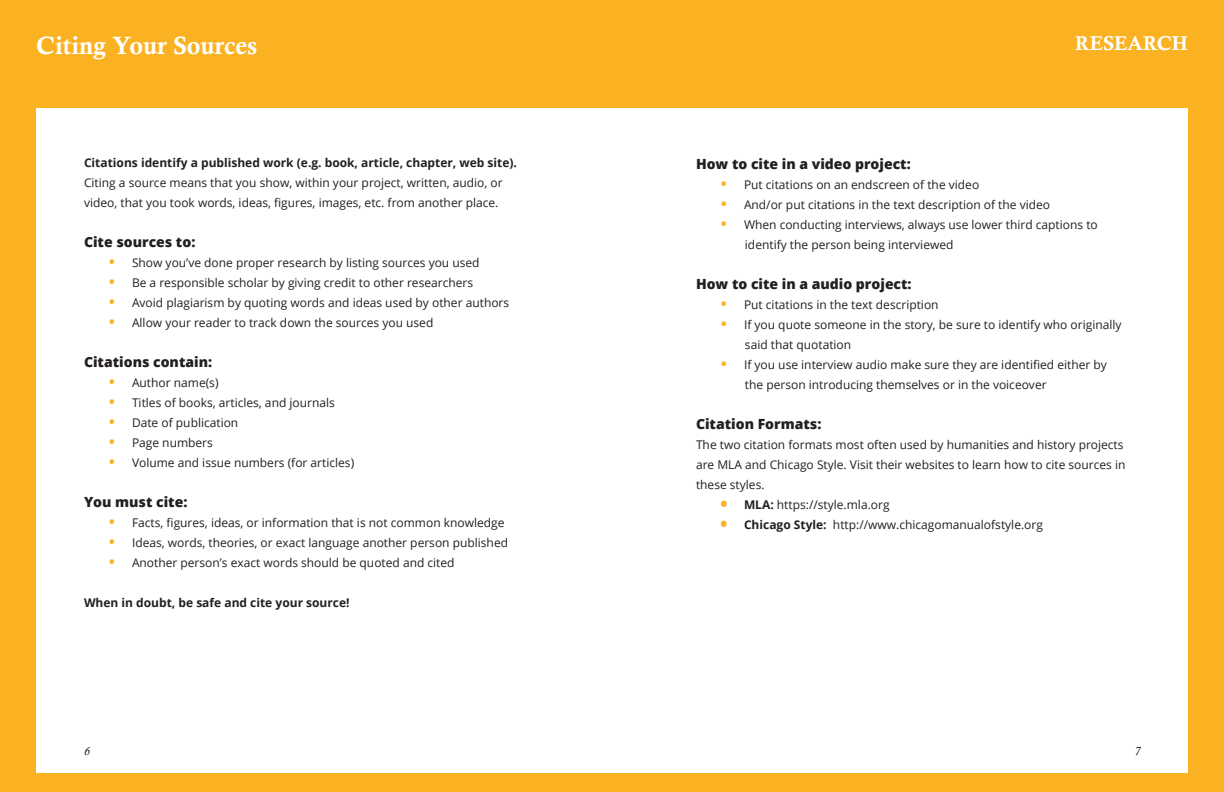
<style>
.page{position:relative;width:1224px;height:792px;background:#fbb222}
.page>*{position:absolute;margin:0;border:0;box-sizing:border-box;transform-origin:0 0}
.t1{font:25px "Calis MT Bol";color:#fff}
.t2{font:20px "Calis MT Bol";color:#fff}
.t3{font:800 14px "Open Sans";color:#231f20}
.t4{font:12px/20px "Open Sans";color:#231f20}
.t5{font:700 12px "Open Sans";color:#231f20}
.t6{font:italic 12px "Calisto";color:#231f20}
.s1{font-size:20px;color:#fbb222}
.s2{font-weight:700;font-size:20px;color:#fbb222}
.s3{font-weight:700}
</style>
<div class="page">
<div style="left:36px;top:108px;width:1152px;height:665px;background:#fff"></div>
<h1 class="t1" style="left:36px;top:31px;width:223px">Citing Your Sources</h1>
<h2 class="t2" style="left:1075px;top:32px;width:114px">RESEARCH</h2>
<p class="t5" style="left:84px;top:154px;width:435px">Citations identify a published work (e.g. book, article, chapter, web site).</p>
<p class="t4" style="left:84px;top:172px;width:420px">Citing a source means that you show, within your project, written, audio, or video, that you took words, ideas, figures, images, etc. from another place.</p>
<p class="t3" style="left:84px;top:231px;width:113px">Cite sources to:</p>
<p class="t4" style="left:108px;top:252px;width:373px"><span class="s1">•</span> Show you’ve done proper research by listing sources you used</p>
<p class="t4" style="left:108px;top:272px;width:367px"><span class="s1">•</span> Be a responsible scholar by giving credit to other researchers</p>
<p class="t4" style="left:108px;top:292px;width:403px"><span class="s1">•</span> Avoid plagiarism by quoting words and ideas used by other authors</p>
<p class="t4" style="left:108px;top:312px;width:327px"><span class="s1">•</span> Allow your reader to track down the sources you used</p>
<p class="t3" style="left:84px;top:351px;width:130px">Citations contain:</p>
<p class="t4" style="left:108px;top:372px;width:112px"><span class="s1">•</span> Author name(s)</p>
<p class="t4" style="left:108px;top:392px;width:228px"><span class="s1">•</span> Titles of books, articles, and journals</p>
<p class="t4" style="left:108px;top:412px;width:132px"><span class="s1">•</span> Date of publication</p>
<p class="t4" style="left:108px;top:432px;width:106px"><span class="s1">•</span> Page numbers</p>
<p class="t4" style="left:108px;top:452px;width:248px"><span class="s1">•</span> Volume and issue numbers (for articles)</p>
<p class="t3" style="left:84px;top:491px;width:105px">You must cite:</p>
<p class="t4" style="left:108px;top:512px;width:398px"><span class="s1">•</span> Facts, figures, ideas, or information that is not common knowledge</p>
<p class="t4" style="left:108px;top:532px;width:402px"><span class="s1">•</span> Ideas, words, theories, or exact language another person published</p>
<p class="t4" style="left:108px;top:552px;width:348px"><span class="s1">•</span> Another person’s exact words should be quoted and cited</p>
<p class="t5" style="left:84px;top:594px;width:267px">When in doubt, be safe and cite your source!</p>
<p class="t3" style="left:696px;top:153px;width:216px">How to cite in a video project:</p>
<p class="t4" style="left:720px;top:174px;width:261px"><span class="s1">•</span> Put citations on an endscreen of the video</p>
<p class="t4" style="left:720px;top:194px;width:332px"><span class="s1">•</span> And/or put citations in the text description of the video</p>
<p class="t4" style="left:745px;top:214px;width:354px;text-indent:-25px"><span class="s1">•</span> When conducting interviews, always use lower third captions to identify the person being interviewed</p>
<p class="t3" style="left:696px;top:273px;width:217px">How to cite in a audio project:</p>
<p class="t4" style="left:720px;top:294px;width:220px"><span class="s1">•</span> Put citations in the text description</p>
<p class="t4" style="left:745px;top:314px;width:378px;text-indent:-25px"><span class="s1">•</span> If you quote someone in the story, be sure to identify who originally said that quotation</p>
<p class="t4" style="left:745px;top:354px;width:363px;text-indent:-25px"><span class="s1">•</span> If you use interview audio make sure they are identified either by the person introducing themselves or in the voiceover</p>
<p class="t3" style="left:696px;top:413px;width:127px">Citation Formats:</p>
<p class="t4" style="left:696px;top:434px;width:431px">The two citation formats most often used by humanities and history projects are MLA and Chicago Style. Visit their websites to learn how to cite sources in these styles.</p>
<p class="t4" style="left:720px;top:494px;width:171px"><span class="s2">•</span> <span class="s3">MLA:</span> https://style.mla.org</p>
<p class="t4" style="left:720px;top:514px;width:324px"><span class="s2">•</span> <span class="s3">Chicago Style:</span> http://www.chicagomanualofstyle.org</p>
<p class="t6" style="left:84px;top:744px;width:7px">6</p>
<p class="t6" style="left:1134px;top:744px;width:7px">7</p>
</div>
